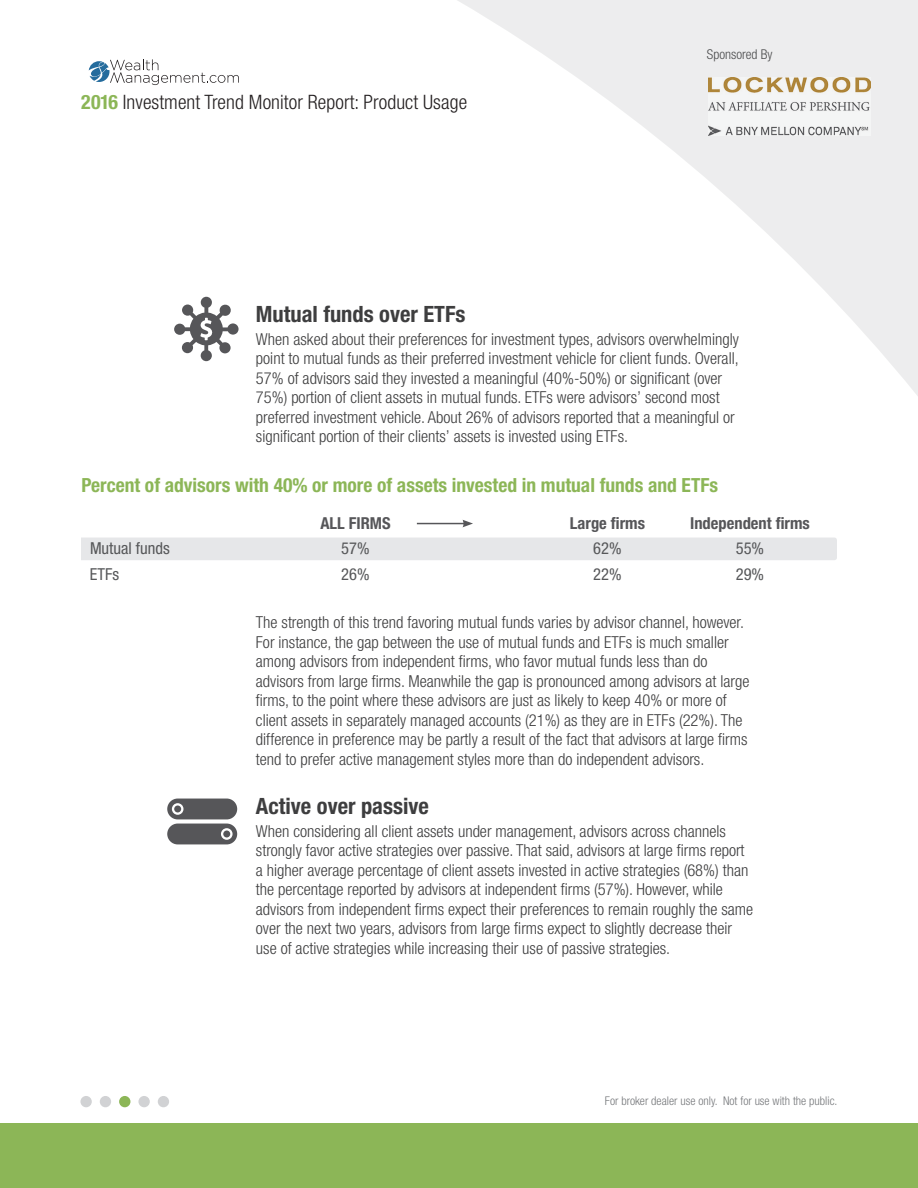
<style>
.page{position:relative;width:918px;height:1188px;background:#fff}
.page>*{position:absolute;margin:0;border:0;box-sizing:border-box;transform-origin:0 0}
.t1{font:700 condensed 22.5px "Helvetica Neue";color:#3e3e3f}
.t2{font:300 condensed 19.95px "Helvetica Neue";letter-spacing:.005em;color:#231f20}
.t3{font:700 condensed 19.5px "Helvetica Neue";color:#8cb657}
.t4{font:300 condensed 16.5px/19.5px "Helvetica Neue";color:#3e3e3f}
.t5{font:700 condensed 16.5px "Helvetica Neue";color:#565659}
.t6{font:condensed 16.5px "Helvetica Neue";color:#57585a}
.t7{font:300 condensed 13.5px "Helvetica Neue";color:#4b4c4d}
.t8{font:300 condensed 12px "Helvetica Neue";color:#76787b}
.s1{font-weight:700;color:#8cb657}
</style>
<div class="page">
<svg style="left:89px;top:59px;width:150px;height:26px"></svg>
<div style="left:0;top:1123px;width:918px;height:65px;background:#8cb657"></div>
<div style="left:80px;top:1096px;width:12px;height:11px;background:#d1d2d4;border-radius:50%"></div>
<div style="left:100px;top:1096px;width:11px;height:11px;background:#d1d2d4;border-radius:50%"></div>
<div style="left:119px;top:1096px;width:11px;height:11px;background:#8cb657;border-radius:50%"></div>
<div style="left:138px;top:1096px;width:12px;height:11px;background:#d1d2d4;border-radius:50%"></div>
<div style="left:158px;top:1096px;width:11px;height:11px;background:#d1d2d4;border-radius:50%"></div>
<svg style="left:174px;top:297px;width:65px;height:64px"></svg>
<div style="left:81px;top:538px;width:756px;height:22px;background:#e6e7e9"></div>
<hr style="left:417px;top:523px;width:48px;height:1px;background:#565659">
<svg style="left:463px;top:520px;width:10px;height:7px"></svg>
<svg style="left:167px;top:799px;width:70px;height:45px;background:#757578"></svg>
<svg style="left:457px;top:0;width:461px;height:396px"></svg>
<img style="left:708px;top:77px;width:163px;height:59px">
<p class="t2" style="left:81px;top:90px;width:388px"><span class="s1">2016</span> Investment Trend Monitor Report: Product Usage</p>
<p class="t7" style="left:707px;top:47px;width:67px">Sponsored By</p>
<h1 class="t1" style="left:256px;top:300px;width:211px">Mutual funds over ETFs</h1>
<p class="t4" style="left:256px;top:329px;width:484px">When asked about their preferences for investment types, advisors overwhelmingly point to mutual funds as their preferred investment vehicle for client funds. Overall, 57% of advisors said they invested a meaningful (40%-50%) or significant (over 75%) portion of client assets in mutual funds. ETFs were advisors’ second most preferred investment vehicle. About 26% of advisors reported that a meaningful or significant portion of their clients’ assets is invested using ETFs.</p>
<p class="t3" style="left:82px;top:474px;width:638px">Percent of advisors with 40% or more of assets invested in mutual funds and ETFs</p>
<p class="t5" style="left:320px;top:513px;width:72px">ALL FIRMS</p>
<p class="t5" style="left:570px;top:513px;width:77px">Large firms</p>
<p class="t5" style="left:690px;top:513px;width:121px">Independent firms</p>
<p class="t6" style="left:90px;top:539px;width:81px">Mutual funds</p>
<p class="t6" style="left:341px;top:539px;width:30px">57%</p>
<p class="t6" style="left:593px;top:539px;width:30px">62%</p>
<p class="t6" style="left:736px;top:539px;width:30px">55%</p>
<p class="t6" style="left:90px;top:564px;width:31px">ETFs</p>
<p class="t6" style="left:341px;top:564px;width:30px">26%</p>
<p class="t6" style="left:593px;top:564px;width:30px">22%</p>
<p class="t6" style="left:736px;top:564px;width:30px">29%</p>
<p class="t4" style="left:256px;top:612px;width:495px">The strength of this trend favoring mutual funds varies by advisor channel, however.<br>For instance, the gap between the use of mutual funds and ETFs is much smaller among advisors from independent firms, who favor mutual funds less than do advisors from large firms. Meanwhile the gap is pronounced among advisors at large firms, to the point where these advisors are just as likely to keep 40% or more of client assets in separately managed accounts (21%) as they are in ETFs (22%). The difference in preference may be partly a result of the fact that advisors at large firms tend to prefer active management styles more than do independent advisors.</p>
<h1 class="t1" style="left:256px;top:793px;width:174px">Active over passive</h1>
<p class="t4" style="left:256px;top:821px;width:499px">When considering all client assets under management, advisors across channels strongly favor active strategies over passive. That said, advisors at large firms report a higher average percentage of client assets invested in active strategies (68%) than the percentage reported by advisors at independent firms (57%). However, while advisors from independent firms expect their preferences to remain roughly the same over the next two years, advisors from large firms expect to slightly decrease their use of active strategies while increasing their use of passive strategies.</p>
<p class="t8" style="left:605px;top:1094px;width:234px">For broker dealer use only. Not for use with the public.</p>
</div>
